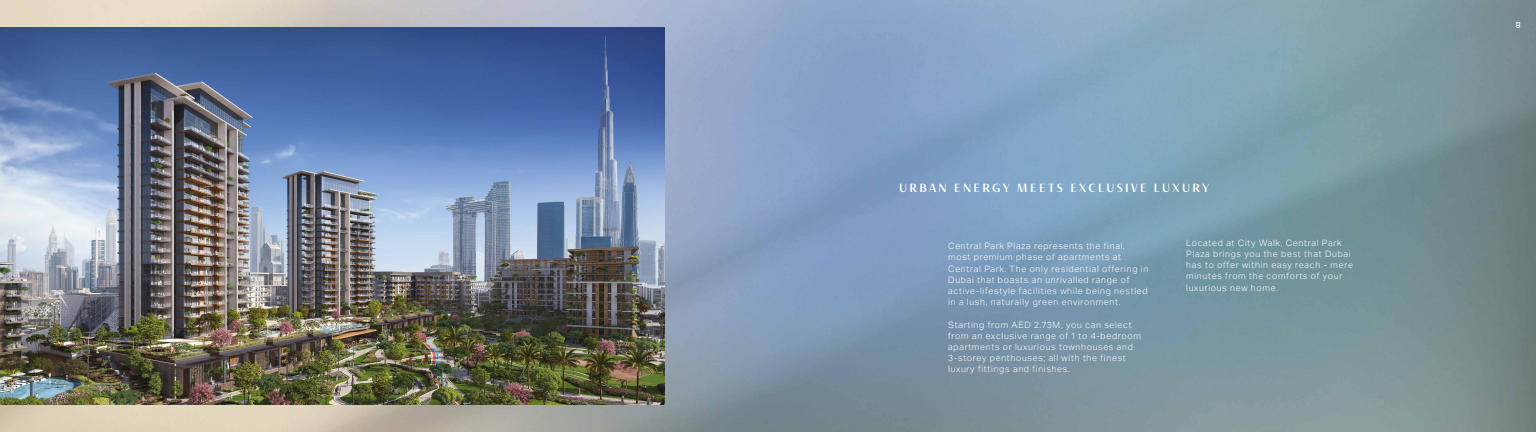
<style>
.page{position:relative;width:1536px;height:432px;background:#fff}
.page>*{position:absolute;margin:0;border:0;box-sizing:border-box;transform-origin:0 0}
.t1{font:11.76px "Haboro Contrast Nor Med";letter-spacing:.2em;color:#fff}
.t2{font:300 8.8px/11.2px "Meraas Aktiv";letter-spacing:.08em;color:#fff}
.t3{font:700 5.6px "Meraas Aktiv";color:#fff}
</style>
<div class="page">
<img style="left:0;top:0;width:1536px;height:432px">
<img style="left:0;top:27px;width:665px;height:378px">
<h1 class="t1" style="left:899px;top:181px;width:311px">URBAN ENERGY MEETS EXCLUSIVE LUXURY</h1>
<p class="t2" style="left:948px;top:240px;width:202px">Central Park Plaza represents the final, most premium phase of apartments at Central Park. The only residential offering in Dubai that boasts an unrivalled range of active-lifestyle facilities while being nestled in a lush, naturally green environment.</p>
<p class="t2" style="left:948px;top:319px;width:194px">Starting from AED 2.73M, you can select from an exclusive range of 1 to 4-bedroom apartments or luxurious townhouses and 3-storey penthouses; all with the finest luxury fittings and finishes.</p>
<p class="t2" style="left:1186px;top:237px;width:168px">Located at City Walk, Central Park<br>Plaza brings you the best that Dubai has to offer within easy reach - mere minutes from the comforts of your luxurious new home.</p>
<p class="t3" style="left:1514px;top:28px;width:8px;rotate:-90deg">03</p>
</div>
